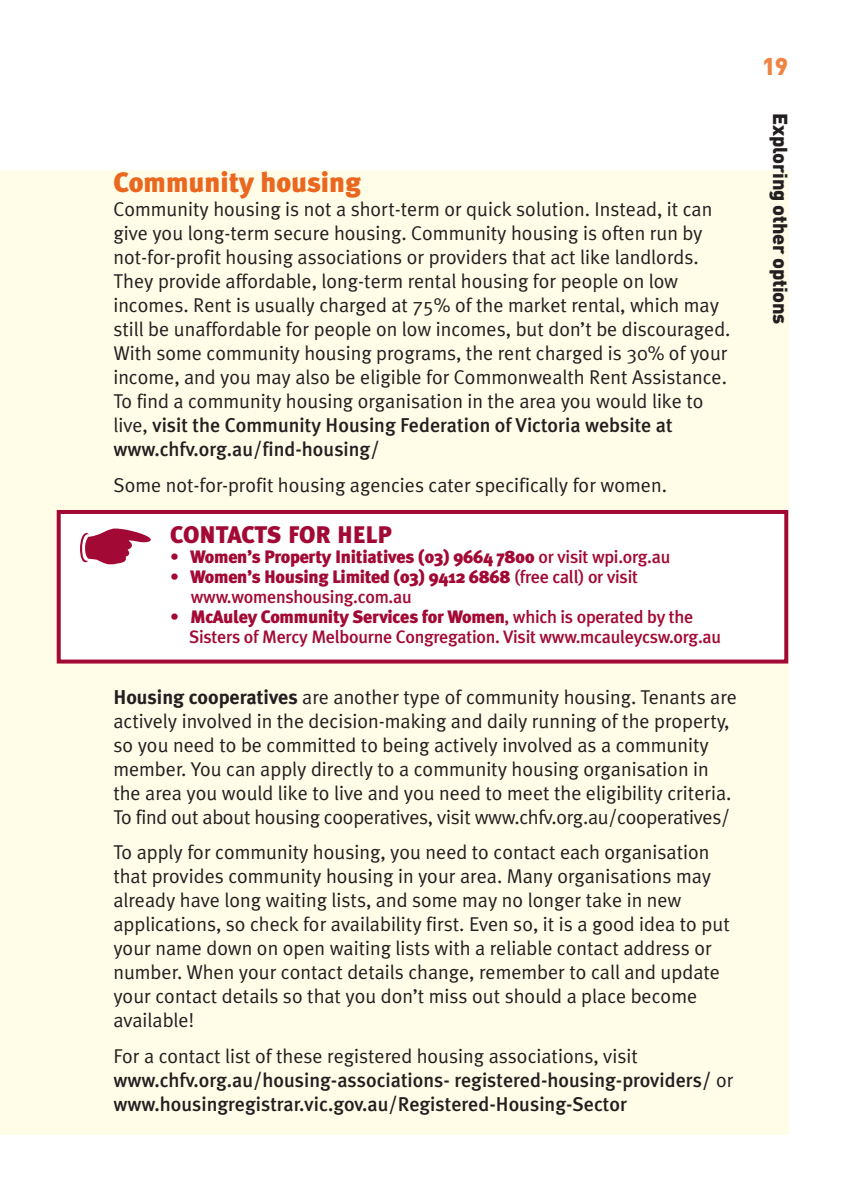
<style>
.page{position:relative;width:845px;height:1191px;background:#fff}
.page>*{position:absolute;margin:0;border:0;box-sizing:border-box;transform-origin:0 0}
.t1{font:900 28px "Meta Plus";color:#ea6720}
.t2{font:900 24px "Meta Plus";color:#a20a35}
.t3{font:900 24px "DIN";color:#ee8344}
.t4{font:20px/24px "Meta Plus Normal";color:#231f20}
.t5{font:500 20px/24px "Meta Plus";color:#231f20}
.t6{font:900 20px "DIN";letter-spacing:-.015em;color:#231f20}
.t7{font:500 18px/20px "Meta Plus";letter-spacing:-.015em;color:#a20a35}
.t8{font:900 18px "Meta Plus";letter-spacing:-.015em;color:#a20a35}
.s1{font-family:"Meta Plus Normal";font-weight:400}
.s2{font-weight:500}
.s3{font-weight:900}
.s4{font-family:"Meta Plus";font-weight:700}
</style>
<div class="page">
<div style="left:0;top:170px;width:788px;height:964px;background:#fffde8"></div>
<div style="left:61px;top:514px;width:723px;height:145px;background:#fff"></div>
<div style="left:57px;top:510px;width:731px;height:153px;border:4px solid #a20a35"></div>
<h1 class="t1" style="left:113px;top:172px;width:249px">Community housing</h1>
<p class="t4" style="left:113px;top:199px;width:618px">Community housing is not a short-term or quick solution. Instead, it can give you long-term secure housing. Community housing is often run by not-for-profit housing associations or providers that act like landlords.<br>They provide affordable, long-term rental housing for people on low incomes. Rent is usually charged at 75% of the market rental, which may still be unaffordable for people on low incomes, but don’t be discouraged.<br>With some community housing programs, the rent charged is 30% of your income, and you may also be eligible for Commonwealth Rent Assistance.<br>To find a community housing organisation in the area you would like to</p>
<p class="t5" style="left:113px;top:415px;width:561px"><span class="s1">live,</span> visit the Community Housing Federation of Victoria website at www.chfv.org.au/find-housing/</p>
<p class="t4" style="left:113px;top:474px;width:555px">Some not-for-profit housing agencies cater specifically for women.</p>
<p class="t2" style="left:170px;top:525px;width:223px">CONTACTS FOR HELP</p>
<p class="t8" style="left:170px;top:550px;width:502px"><span class="s2">•</span> Women’s Property Initiatives (03) 9664 7800 <span class="s2">or visit wpi.org.au</span></p>
<p class="t7" style="left:191px;top:568px;width:449px;text-indent:-21px">• <span class="s3">Women’s Housing Limited (03) 9412 6868</span> (free call) or visit www.womenshousing.com.au</p>
<p class="t7" style="left:189px;top:608px;width:533px;text-indent:-19px">• <span class="s3">McAuley Community Services for Women</span>, which is operated by the<br>Sisters of Mercy Melbourne Congregation. Visit www.mcauleycsw.org.au</p>
<p class="t4" style="left:113px;top:686px;width:625px"><span class="s4">Housing cooperatives</span> are another type of community housing. Tenants are actively involved in the decision-making and daily running of the property, so you need to be committed to being actively involved as a community member. You can apply directly to a community housing organisation in the area you would like to live and you need to meet the eligibility criteria.<br>To find out about housing cooperatives, visit www.chfv.org.au/cooperatives/</p>
<p class="t4" style="left:113px;top:841px;width:618px">To apply for community housing, you need to contact each organisation that provides community housing in your area. Many organisations may already have long waiting lists, and some may no longer take in new applications, so check for availability first. Even so, it is a good idea to put your name down on open waiting lists with a reliable contact address or number. When your contact details change, remember to call and update your contact details so that you don’t miss out should a place become available!</p>
<p class="t4" style="left:113px;top:1045px;width:526px">For a contact list of these registered housing associations, visit</p>
<p class="t5" style="left:113px;top:1069px;width:621px">www.chfv.org.au/housing-associations- registered-housing-providers/ <span class="s1">or </span>www.housingregistrar.vic.gov.au/Registered-Housing-Sector</p>
<p class="t3" style="left:762px;top:58px;width:28px">19</p>
<p class="t6" style="left:787px;top:113px;width:212px;rotate:90deg">Exploring other options</p>
</div>
